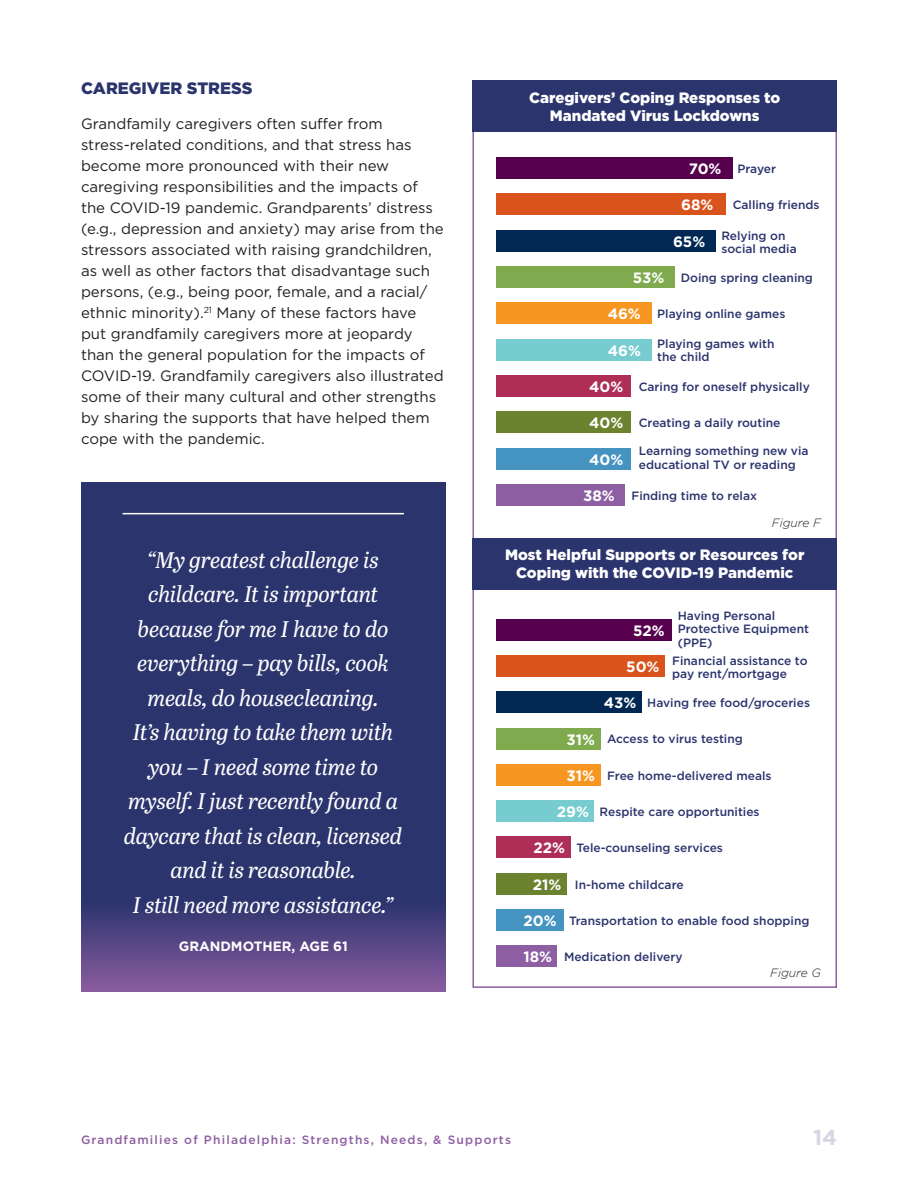
<style>
.page{position:relative;width:918px;height:1188px;background:#fff}
.page>*{position:absolute;margin:0;border:0;box-sizing:border-box;transform-origin:0 0}
.Pull_Quote{font:italic 22.5px/34.5px "Abril Titling";letter-spacing:-.005em;color:#fff;text-align:center}
.t1{font:700 21.6px "Gotham";color:#d5d6e2}
.t2{font:900 16.5px "Gotham";color:#2b346d}
.Paragraph{font:15px/21px "Gotham";color:#231f20}
.Box_Heading{font:900 15px/18px "Gotham";color:#fff;text-align:center}
.Paragraph-2{font:700 15px "Gotham";color:#fff}
.Pull_Quote_Author{font:700 13.5px "Gotham";color:#fff}
.Box_Paragraph{font:500 12px/13.5px "Gotham";color:#2b346d}
.t3{font:500 12px "Gotham";letter-spacing:.1em;color:#8d5ea2}
.Endnotes{font:italic 300 12px "Gotham";color:#231f20}
</style>
<div class="page">
<div style="left:496px;top:946px;width:61px;height:21px;background:#8d5ea2"></div>
<div style="left:496px;top:909px;width:68px;height:22px;background:#4593c0"></div>
<div style="left:496px;top:873px;width:71px;height:21px;background:#6b832f"></div>
<div style="left:496px;top:837px;width:75px;height:21px;background:#ae2e57"></div>
<div style="left:496px;top:800px;width:98px;height:22px;background:#77ccd0"></div>
<div style="left:496px;top:728px;width:105px;height:21px;background:#7faa4e"></div>
<div style="left:496px;top:692px;width:146px;height:21px;background:#002852"></div>
<div style="left:496px;top:655px;width:169px;height:22px;background:#d9531c"></div>
<div style="left:496px;top:619px;width:176px;height:21px;background:#56004e"></div>
<div style="left:496px;top:484px;width:129px;height:22px;background:#8d5ea2"></div>
<div style="left:496px;top:412px;width:136px;height:21px;background:#6b832f"></div>
<div style="left:496px;top:448px;width:136px;height:21px;background:#4593c0"></div>
<div style="left:496px;top:375px;width:136px;height:22px;background:#ae2e57"></div>
<div style="left:496px;top:339px;width:156px;height:21px;background:#77ccd0"></div>
<div style="left:496px;top:303px;width:156px;height:21px;background:#f79722"></div>
<div style="left:496px;top:764px;width:105px;height:21px;background:#f79722"></div>
<div style="left:496px;top:266px;width:179px;height:22px;background:#7faa4e"></div>
<div style="left:496px;top:230px;width:220px;height:21px;background:#002852"></div>
<div style="left:496px;top:194px;width:230px;height:21px;background:#d9531c"></div>
<div style="left:496px;top:158px;width:237px;height:21px;background:#56004e"></div>
<div style="left:81px;top:482px;width:365px;height:509px;background:#2b346d"></div>
<div style="left:81px;top:888px;width:365px;height:103px;background:linear-gradient(to bottom,#202f67,#885c9f)"></div>
<hr style="left:123px;top:513px;width:281px;height:1px;background:#fff">
<div style="left:472px;top:80px;width:365px;height:52px;background:#2b346d"></div>
<div style="left:472px;top:539px;width:365px;height:51px;background:#2b346d"></div>
<h3 class="t2" style="left:81px;top:77px;width:173px">CAREGIVER STRESS</h3>
<p class="Paragraph" style="left:81px;top:113px;width:364px">Grandfamily caregivers often suffer from stress-related conditions, and that stress has become more pronounced with their new caregiving responsibilities and the impacts of the COVID-19 pandemic. Grandparents’ distress (e.g., depression and anxiety) may arise from the stressors associated with raising grandchildren, as well as other factors that disadvantage such persons, (e.g., being poor, female, and a racial/ ethnic minority).<sup>21</sup> Many of these factors have put grandfamily caregivers more at jeopardy than the general population for the impacts of COVID-19. Grandfamily caregivers also illustrated some of their many cultural and other strengths by sharing the supports that have helped them cope with the pandemic.</p>
<p class="Pull_Quote" style="left:124px;top:541px;width:279px">“My greatest challenge is childcare. It is important because for me I have to do everything – pay bills, cook meals, do housecleaning.<br>It’s having to take them with you – I need some time to myself. I just recently found a daycare that is clean, licensed and it is reasonable.<br>I still need more assistance.”</p>
<p class="Pull_Quote_Author" style="left:179px;top:937px;width:170px">GRANDMOTHER, AGE 61</p>
<p class="Box_Heading" style="left:529px;top:88px;width:253px">Caregivers’ Coping Responses to<br>Mandated Virus Lockdowns</p>
<p class="Paragraph-2" style="left:689px;top:159px;width:34px">70%</p>
<p class="Paragraph-2" style="left:681px;top:195px;width:34px">68%</p>
<p class="Box_Paragraph" style="left:738px;top:162px;width:40px">Prayer</p>
<p class="Box_Paragraph" style="left:733px;top:198px;width:88px">Calling friends</p>
<p class="Paragraph-2" style="left:633px;top:268px;width:33px">53%</p>
<p class="Paragraph-2" style="left:673px;top:232px;width:34px">65%</p>
<p class="Box_Paragraph" style="left:721px;top:229px;width:77px">Relying on social media</p>
<p class="Box_Paragraph" style="left:681px;top:271px;width:134px">Doing spring cleaning</p>
<p class="Paragraph-2" style="left:608px;top:304px;width:35px">46%</p>
<p class="Paragraph-2" style="left:608px;top:340px;width:35px">46%</p>
<p class="Box_Paragraph" style="left:657px;top:307px;width:130px">Playing online games</p>
<p class="Box_Paragraph" style="left:657px;top:337px;width:119px">Playing games with the child</p>
<p class="Paragraph-2" style="left:589px;top:377px;width:36px">40%</p>
<p class="Box_Paragraph" style="left:639px;top:380px;width:173px">Caring for oneself physically</p>
<p class="Paragraph-2" style="left:589px;top:413px;width:36px">40%</p>
<p class="Paragraph-2" style="left:589px;top:449px;width:36px">40%</p>
<p class="Paragraph-2" style="left:583px;top:486px;width:33px">38%</p>
<p class="Box_Paragraph" style="left:639px;top:416px;width:143px">Creating a daily routine</p>
<p class="Box_Paragraph" style="left:639px;top:444px;width:171px">Learning something new via educational TV or reading</p>
<p class="Box_Paragraph" style="left:632px;top:489px;width:127px">Finding time to relax</p>
<p class="Endnotes" style="left:772px;top:516px;width:51px">Figure F</p>
<p class="Box_Heading" style="left:505px;top:545px;width:301px">Most Helpful Supports or Resources for<br>Coping with the COVID-19 Pandemic</p>
<p class="Paragraph-2" style="left:633px;top:620px;width:33px">52%</p>
<p class="Paragraph-2" style="left:626px;top:657px;width:35px">50%</p>
<p class="Box_Paragraph" style="left:678px;top:609px;width:133px">Having Personal<br>Protective Equipment (PPE)</p>
<p class="Box_Paragraph" style="left:672px;top:654px;width:137px">Financial assistance to pay rent/mortgage</p>
<p class="Paragraph-2" style="left:604px;top:693px;width:34px">43%</p>
<p class="Box_Paragraph" style="left:647px;top:696px;width:164px">Having free food/groceries</p>
<p class="Paragraph-2" style="left:567px;top:729px;width:30px">31%</p>
<p class="Box_Paragraph" style="left:607px;top:732px;width:137px">Access to virus testing</p>
<p class="Paragraph-2" style="left:567px;top:766px;width:30px">31%</p>
<p class="Box_Paragraph" style="left:607px;top:768px;width:166px">Free home-delivered meals</p>
<p class="Paragraph-2" style="left:557px;top:802px;width:34px">29%</p>
<p class="Box_Paragraph" style="left:600px;top:805px;width:161px">Respite care opportunities</p>
<p class="Paragraph-2" style="left:534px;top:838px;width:33px">22%</p>
<p class="Paragraph-2" style="left:533px;top:875px;width:30px">21%</p>
<p class="Box_Paragraph" style="left:576px;top:841px;width:148px">Tele-counseling services</p>
<p class="Box_Paragraph" style="left:575px;top:877px;width:110px">In-home childcare</p>
<p class="Paragraph-2" style="left:524px;top:911px;width:35px">20%</p>
<p class="Box_Paragraph" style="left:569px;top:914px;width:242px">Transportation to enable food shopping</p>
<p class="Paragraph-2" style="left:524px;top:947px;width:30px">18%</p>
<p class="Box_Paragraph" style="left:564px;top:950px;width:120px">Medication delivery</p>
<p class="Endnotes" style="left:770px;top:965px;width:52px">Figure G</p>
<p class="t3" style="left:81px;top:1132px;width:432px">Grandfamilies of Philadelphia: Strengths, Needs, &amp; Supports</p>
<h2 class="t1" style="left:813px;top:1123px;width:25px">14</h2>
</div>
